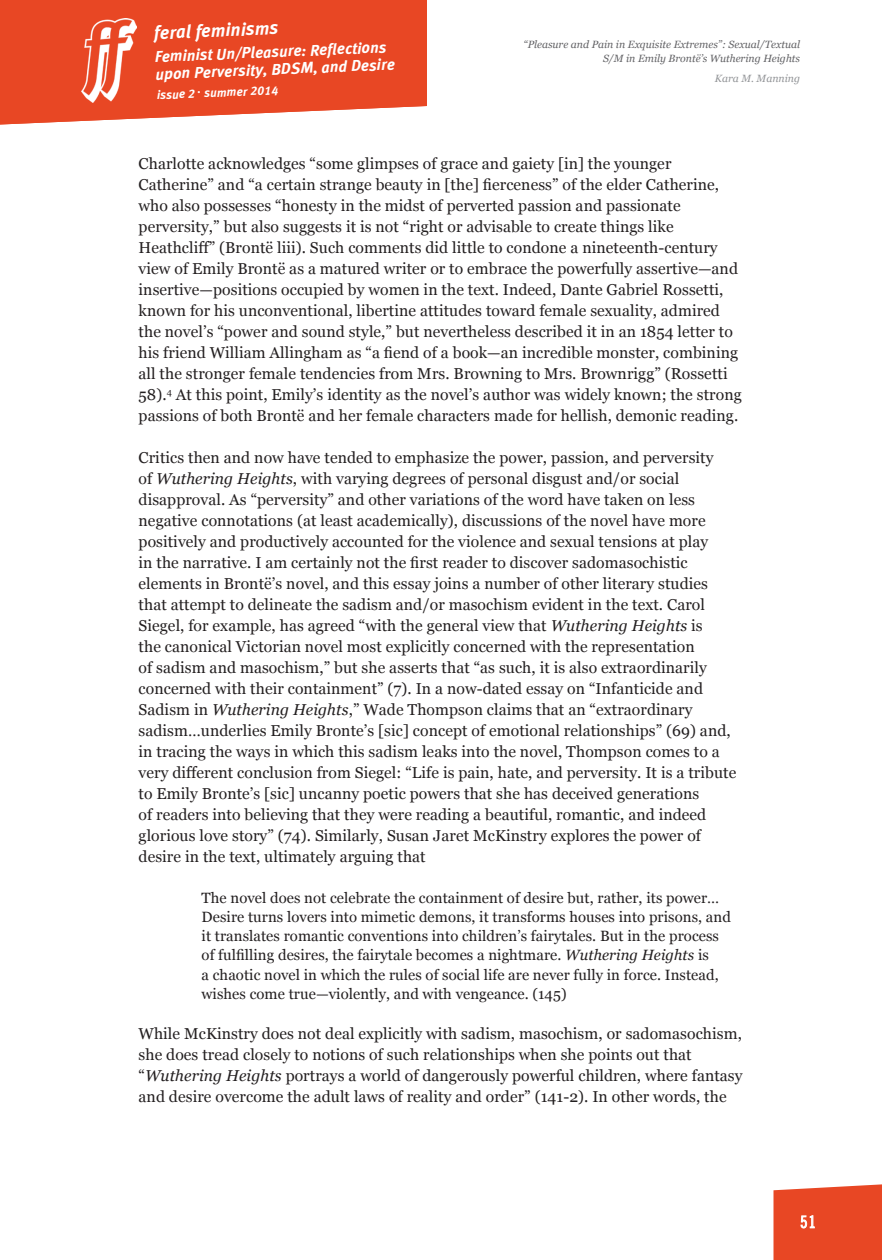
<style>
.page{position:relative;width:882px;height:1260px;background:#fff}
.page>*{position:absolute;margin:0;border:0;box-sizing:border-box;transform-origin:0 0}
.t1{font:italic 18.38px "Meta Bold Lf";color:#fff}
.t2{font:16.62px "Trade Gothic Cond Eighteen";color:#fff}
.Article_-_Text{font:15.75px/21px "Georgia";letter-spacing:.005em;color:#231f20}
.t3{font:italic 15.75px "Meta Bold Lf";color:#fff}
.Article_-_in_text_ci{font:14.88px/19.2px "Georgia";letter-spacing:.005em;color:#231f20}
.t4{font:italic 12.25px "Meta Bold Lf";color:#fff}
.Article_-_Author_Sm{font:italic 10.5px/13.7px "Georgia";color:#636366;text-align:right}
.Article_-_Author_Sm-2{font:italic 10.5px "Georgia";color:#939598}
.s1{font-style:italic}
</style>
<div class="page">
<div style="left:774px;top:1184px;width:108px;height:76px;background:#e84724"></div>
<svg style="left:0;top:0;width:427px;height:125px;background:#ea593a"></svg>
<p class="t1" style="left:154px;top:22px;width:126px;rotate:-2deg">feral feminisms</p>
<p class="t3" style="left:155px;top:46px;width:233px;rotate:-2deg">Feminist Un/Pleasure: Refl ections</p>
<p class="t3" style="left:155px;top:64px;width:241px;rotate:-2deg">upon Perversity, BDSM, and Desire</p>
<p class="t4" style="left:157px;top:87px;width:123px;rotate:-2deg">issue 2 . summer 2014</p>
<p class="t1" style="left:154px;top:39px;width:126px;rotate:-2deg">feral feminisms</p>
<p class="t3" style="left:154px;top:65px;width:176px;rotate:-2deg">The Politics of Resistance</p>
<p class="t4" style="left:156px;top:83px;width:97px;rotate:-2deg">issue 1 . fall 2013</p>
<p class="Article_-_Author_Sm" style="left:524px;top:38px;width:278px">“Pleasure and Pain in Exquisite Extremes”: Sexual/Textual<br>S/M in Emily Brontë’s Wuthering Heights</p>
<p class="Article_-_Author_Sm-2" style="left:715px;top:71px;width:87px">Kara M. Manning</p>
<p class="Article_-_Text" style="left:139px;top:153px;width:605px">Charlotte acknowledges “some glimpses of grace and gaiety [in] the younger Catherine” and “a certain strange beauty in [the] fierceness” of the elder Catherine, who also possesses “honesty in the midst of perverted passion and passionate perversity,” but also suggests it is not “right or advisable to create things like Heathcliff” (Brontë liii). Such comments did little to condone a nineteenth-century view of Emily Brontë as a matured writer or to embrace the powerfully assertive—and insertive—positions occupied by women in the text. Indeed, Dante Gabriel Rossetti, known for his unconventional, libertine attitudes toward female sexuality, admired the novel’s “power and sound style,” but nevertheless described it in an 1854 letter to his friend William Allingham as “a fiend of a book—an incredible monster, combining all the stronger female tendencies from Mrs. Browning to Mrs. Brownrigg” (Rossetti 58).<sup>4</sup> At this point, Emily’s identity as the novel’s author was widely known; the strong passions of both Brontë and her female characters made for hellish, demonic reading.</p>
<p class="Article_-_Text" style="left:139px;top:447px;width:599px">Critics then and now have tended to emphasize the power, passion, and perversity<br>of <span class="s1">Wuthering Heights</span>, with varying degrees of personal disgust and/or social disapproval. As “perversity” and other variations of the word have taken on less negative connotations (at least academically), discussions of the novel have more positively and productively accounted for the violence and sexual tensions at play<br>in the narrative. I am certainly not the first reader to discover sadomasochistic elements in Brontë’s novel, and this essay joins a number of other literary studies that attempt to delineate the sadism and/or masochism evident in the text. Carol Siegel, for example, has agreed “with the general view that <span class="s1">Wuthering Heights</span> is<br>the canonical Victorian novel most explicitly concerned with the representation<br>of sadism and masochism,” but she asserts that “as such, it is also extraordinarily concerned with their containment” (7). In a now-dated essay on “Infanticide and Sadism in <span class="s1">Wuthering Heights</span>,” Wade Thompson claims that an “extraordinary sadism…underlies Emily Bronte’s [sic] concept of emotional relationships” (69) and, in tracing the ways in which this sadism leaks into the novel, Thompson comes to a very different conclusion from Siegel: “Life is pain, hate, and perversity. It is a tribute to Emily Bronte’s [sic] uncanny poetic powers that she has deceived generations<br>of readers into believing that they were reading a beautiful, romantic, and indeed glorious love story” (74). Similarly, Susan Jaret McKinstry explores the power of desire in the text, ultimately arguing that</p>
<p class="Article_-_in_text_ci" style="left:202px;top:887px;width:531px">The novel does not celebrate the containment of desire but, rather, its power… Desire turns lovers into mimetic demons, it transforms houses into prisons, and it translates romantic conventions into children’s fairytales. But in the process of fulfilling desires, the fairytale becomes a nightmare. <span class="s1">Wuthering Heights</span> is<br>a chaotic novel in which the rules of social life are never fully in force. Instead, wishes come true—violently, and with vengeance. (145)</p>
<p class="Article_-_Text" style="left:139px;top:1023px;width:606px">While McKinstry does not deal explicitly with sadism, masochism, or sadomasochism, she does tread closely to notions of such relationships when she points out that “<span class="s1">Wuthering Heights</span> portrays a world of dangerously powerful children, where fantasy and desire overcome the adult laws of reality and order” (141-2). In other words, the</p>
<p class="t2" style="left:800px;top:1212px;width:17px">51</p>
</div>
